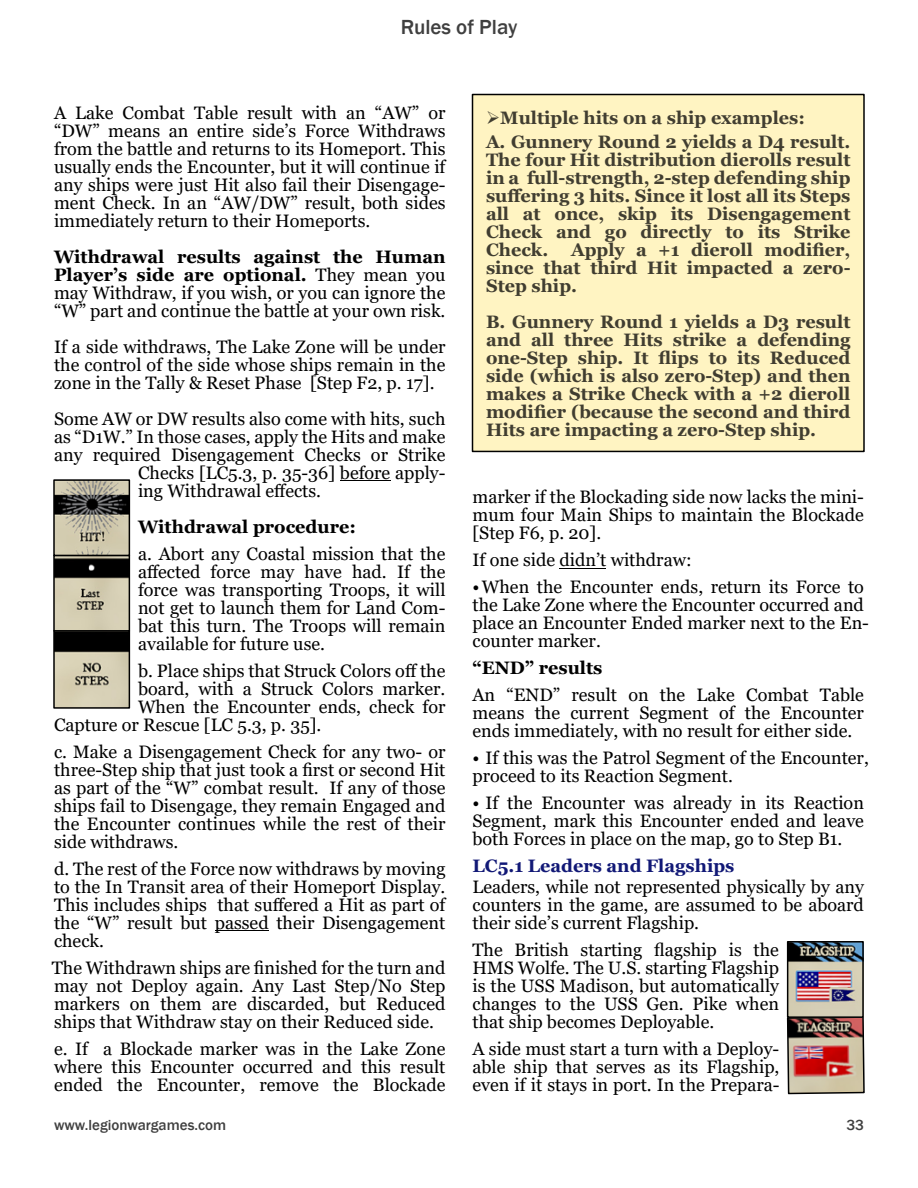
<style>
.page{position:relative;width:918px;height:1188px;background:#fff}
.page>*{position:absolute;margin:0;border:0;box-sizing:border-box;transform-origin:0 0}
.t1{font:500 21px "Franklin Gothic";color:rgb(0 0 0/.75)}
.t2{font:18px/18px "Georgia";color:#000;text-align:justify}
.t3{font:700 18px/18px "Georgia";color:rgb(0 0 0/.75);text-align:justify}
.t4{font:700 18px "Georgia";color:#000}
.t5{font:700 18px "Georgia";color:#111876}
.t6{font:500 15px "Franklin Gothic";color:rgb(0 0 0/.75)}
.s1{font-weight:700}
</style>
<div class="page">
<div style="left:472px;top:94px;width:393px;height:358px;background:#fff4c2;border:2px solid #000"></div>
<hr style="left:560px;top:568px;width:46px;height:1px;background:#000">
<hr style="left:340px;top:480px;width:50px;height:1px;background:#000">
<hr style="left:215px;top:930px;width:54px;height:1px;background:#000">
<img style="left:56px;top:482px;width:71px;height:224px">
<div style="left:53px;top:630px;width:77px;height:79px;border:2px solid #000"></div>
<div style="left:53px;top:555px;width:77px;height:77px;border:2px solid #000"></div>
<div style="left:53px;top:479px;width:77px;height:77px;border:2px solid #000"></div>
<img style="left:790px;top:944px;width:71px;height:71px">
<img style="left:786px;top:1016px;width:79px;height:79px">
<div style="left:787px;top:941px;width:77px;height:77px;border:2px solid #000"></div>
<p class="t1" style="left:401px;top:20px;width:118px">Rules of Play</p>
<p class="t2" style="left:54px;top:105px;width:393px">A Lake Combat Table result with an “AW” or “DW” means an entire side’s Force Withdraws from the battle and returns to its Homeport. This usually ends the Encounter, but it will continue if any ships were just Hit also fail their Disengage&shy;ment Check. In an “AW/DW” result, both sides immediately return to their Homeports.</p>
<p class="t2" style="left:54px;top:249px;width:393px"><span class="s1">Withdrawal results against the Human Player’s side are optional.</span> They mean you may Withdraw, if you wish, or you can ignore the “W” part and continue the battle at your own risk.</p>
<p class="t2" style="left:54px;top:339px;width:393px">If a side withdraws, The Lake Zone will be under the control of the side whose ships remain in the zone in the Tally &amp; Reset Phase [Step F2, p. 17].</p>
<p class="t2" style="left:54px;top:411px;width:393px">Some AW or DW results also come with hits, such</p>
<p class="t2" style="left:54px;top:429px;width:393px">as “D1W.” In those cases, apply the Hits and make</p>
<p class="t2" style="left:54px;top:447px;width:393px">any required Disengagement Checks or Strike</p>
<p class="t2" style="left:138px;top:465px;width:309px">Checks [LC5.3, p. 35-36] before apply-</p>
<p class="t2" style="left:138px;top:483px;width:185px">ing Withdrawal effects.</p>
<p class="t4" style="left:138px;top:519px;width:219px">Withdrawal procedure:</p>
<p class="t2" style="left:138px;top:546px;width:309px">a. Abort any Coastal mission that the affected force may have had. If the force was transporting Troops, it will not get to launch them for Land Com&shy;bat this turn. The Troops will remain available for future use.</p>
<p class="t2" style="left:138px;top:663px;width:309px">b. Place ships that Struck Colors off the</p>
<p class="t2" style="left:138px;top:681px;width:309px">board, with a Struck Colors marker.</p>
<p class="t2" style="left:138px;top:699px;width:309px">When the Encounter ends, check for</p>
<p class="t2" style="left:54px;top:717px;width:269px">Capture or Rescue [LC 5.3, p. 35].</p>
<p class="t2" style="left:54px;top:744px;width:393px">c. Make a Disengagement Check for any two- or three-Step ship that just took a first or second Hit as part of the “W” combat result. If any of those ships fail to Disengage, they remain Engaged and the Encounter continues while the rest of their side withdraws.</p>
<p class="t2" style="left:54px;top:861px;width:393px">d. The rest of the Force now withdraws by moving to the In Transit area of their Homeport Display.<br>This includes ships that suffered a Hit as part of the “W” result but passed their Disengagement check.</p>
<p class="t2" style="left:52px;top:960px;width:395px">The Withdrawn ships are finished for the turn and may not Deploy again. Any Last Step/No Step markers on them are discarded, but Reduced ships that Withdraw stay on their Reduced side.</p>
<p class="t2" style="left:54px;top:1041px;width:393px">e. If a Blockade marker was in the Lake Zone where this Encounter occurred and this result ended the Encounter, remove the Blockade</p>
<p class="t3" style="left:486px;top:107px;width:366px;line-height:24px;text-indent:14px">Multiple hits on a ship examples:<br>A. Gunnery Round 2 yields a D4 result.</p>
<p class="t3" style="left:486px;top:152px;width:366px">The four Hit distribution dierolls result in a full-strength, 2-step defending ship suffering 3 hits. Since it lost all its Steps all at once, skip its Disengagement Check and go directly to its Strike Check.</p>
<p class="t3" style="left:486px;top:242px;width:366px;text-indent:85px">Apply a +1 dieroll modifier, since that third Hit impacted a zero-Step ship.</p>
<p class="t3" style="left:486px;top:314px;width:366px">B. Gunnery Round 1 yields a D3 result and all three Hits strike a defending one-Step ship. It flips to its Reduced side (which is also zero-Step) and then makes a Strike Check with a +2 dieroll modifier (because the second and third Hits are impacting a zero-Step ship.</p>
<p class="t2" style="left:472px;top:489px;width:393px">marker if the Blockading side now lacks the mini&shy;mum four Main Ships to maintain the Blockade [Step F6, p. 20].</p>
<p class="t2" style="left:472px;top:552px;width:221px">If one side didn’t withdraw:</p>
<p class="t2" style="left:472px;top:579px;width:398px;text-align:left">•When the Encounter ends, return its Force to the Lake Zone where the Encounter occurred and place an Encounter Ended marker next to the En&shy;counter marker.</p>
<p class="t4" style="left:472px;top:661px;width:132px">“END” results</p>
<p class="t2" style="left:472px;top:687px;width:393px">An “END” result on the Lake Combat Table means the current Segment of the Encounter ends immediately, with no result for either side.</p>
<p class="t2" style="left:472px;top:750px;width:398px">• If this was the Patrol Segment of the Encounter, proceed to its Reaction Segment.</p>
<p class="t2" style="left:472px;top:795px;width:393px">• If the Encounter was already in its Reaction Segment, mark this Encounter ended and leave both Forces in place on the map, go to Step B1.</p>
<p class="t5" style="left:472px;top:859px;width:263px">LC5.1 Leaders and Flagships</p>
<p class="t2" style="left:472px;top:879px;width:393px">Leaders, while not represented physically by any counters in the game, are assumed to be aboard their side’s current Flagship.</p>
<p class="t2" style="left:472px;top:942px;width:308px">The British starting flagship is the HMS Wolfe. The U.S. starting Flagship is the USS Madison, but automatically changes to the USS Gen. Pike when that ship becomes Deployable.</p>
<p class="t2" style="left:472px;top:1041px;width:309px">A side must start a turn with a Deploy&shy;able ship that serves as its Flagship, even if it stays in port. In the Prepara-</p>
<p class="t6" style="left:54px;top:1120px;width:174px">www.legionwargames.com</p>
<p class="t6" style="left:846px;top:1120px;width:19px">33</p>
</div>
